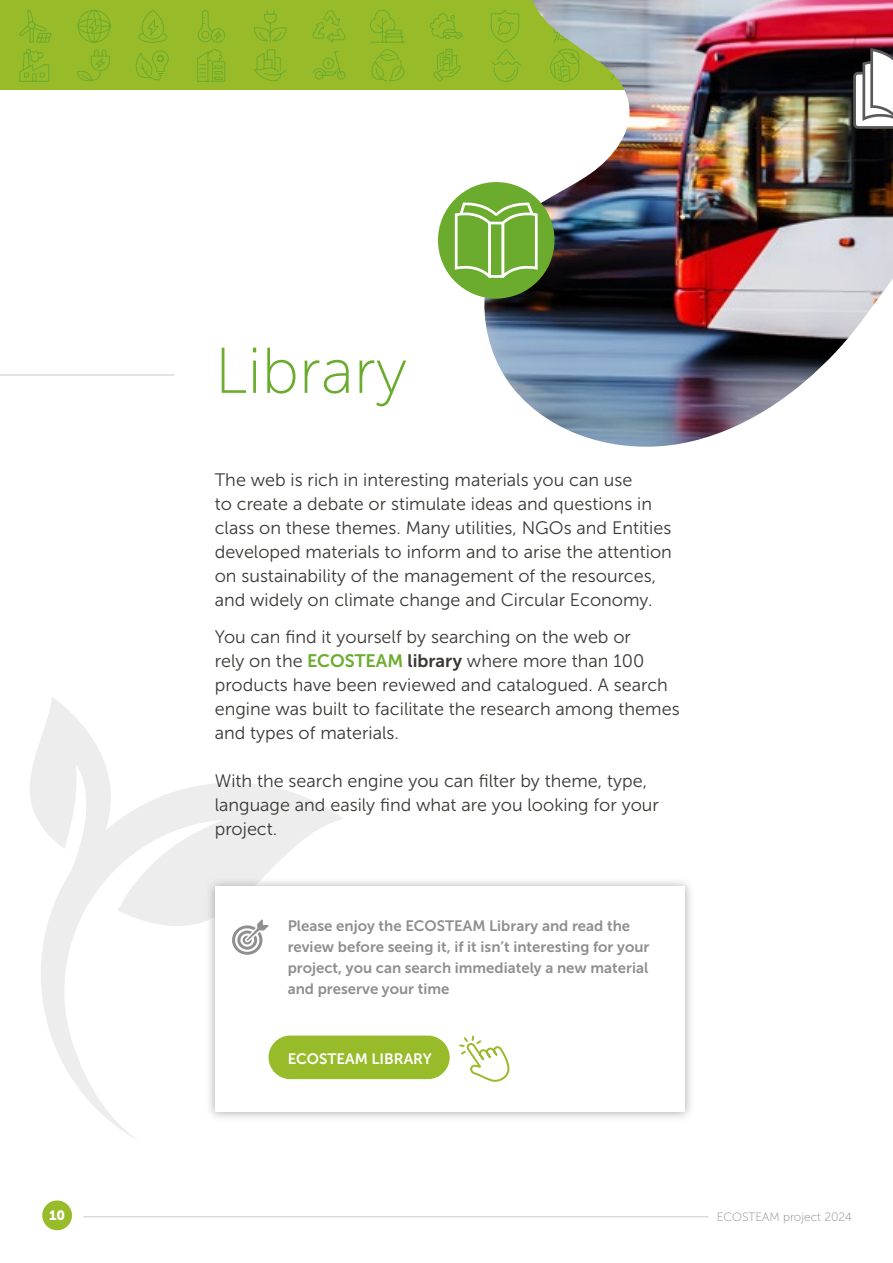
<style>
.page{position:relative;width:893px;height:1263px;background:#fff}
.page>*{position:absolute;margin:0;border:0;box-sizing:border-box;transform-origin:0 0}
.t1{font:64.5px "Museo Sans 100";color:#6bac2e}
.t2{font:18px/24px "Museo Sans 300";color:#3a3835}
.t3{font:15px/21px "Museo Sans 700";color:#8f8f8f}
.t4{font:15px "Museo Sans 700";color:#fff}
.t5{font:13.5px "Museo Sans 900";color:#fff}
.t6{font:12px "Museo Sans 100";color:#8e8886}
.s1{font-family:"Museo Sans 700";color:#6bac2e}
.s2{font-family:"Museo Sans 700"}
</style>
<div class="page">
<div style="left:42px;top:1200px;width:30px;height:30px;background:#98bb2a;border-radius:50%"></div>
<hr style="left:83px;top:1216px;width:625px;height:1px;background:#cecaca">
<div style="left:0;top:0;width:893px;height:89px;background:#98bb2a"></div>
<hr style="left:0;top:374px;width:174px;height:2px;background:#dbdbdd">
<svg style="left:41px;top:783px;width:302px;height:357px"></svg>
<svg style="left:30px;top:697px;width:120px;height:176px"></svg>
<div style="left:205px;top:877px;width:489px;height:245px;background:#8f8f8f;opacity:.75"></div>
<div style="left:215px;top:887px;width:470px;height:225px;background:#fff"></div>
<div style="left:269px;top:1035px;width:181px;height:44px;background:#98bb2a;border-radius:22px"></div>
<svg style="left:459px;top:1035px;width:51px;height:47px"></svg>
<svg style="left:232px;top:919px;width:37px;height:36px"></svg>
<img style="left:484px;top:0;width:409px;height:447px">
<div style="left:438px;top:182px;width:116px;height:117px;background:#6bac2e;border-radius:50%"></div>
<img style="left:19px;top:8px;width:874px;height:121px">
<svg style="left:455px;top:202px;width:83px;height:76px"></svg>
<p class="t1" style="left:215px;top:336px;width:194px">Library</p>
<p class="t2" style="left:215px;top:468px;width:459px">The web is rich in interesting materials you can use<br>to create a debate or stimulate ideas and questions in class on these themes. Many utilities, NGOs and Entities developed materials to inform and to arise the attention on sustainability of the management of the resources, and widely on climate change and Circular Economy.</p>
<p class="t2" style="left:215px;top:624px;width:466px">You can find it yourself by searching on the web or<br>rely on the <span class="s1">ECOSTEAM</span> <span class="s2">library</span> where more than 100 products have been reviewed and catalogued. A search engine was built to facilitate the research among themes and types of materials.</p>
<p class="t2" style="left:215px;top:768px;width:446px">With the search engine you can filter by theme, type, language and easily find what are you looking for your project.</p>
<p class="t3" style="left:288px;top:915px;width:363px">Please enjoy the ECOSTEAM Library and read the review before seeing it, if it isn’t interesting for your project, you can search immediately a new material and preserve your time</p>
<p class="t4" style="left:288px;top:1050px;width:146px">ECOSTEAM LIBRARY</p>
<p class="t5" style="left:49px;top:1208px;width:18px">10</p>
<p class="t6" style="left:717px;top:1210px;width:137px">ECOSTEAM project 2024</p>
</div>
